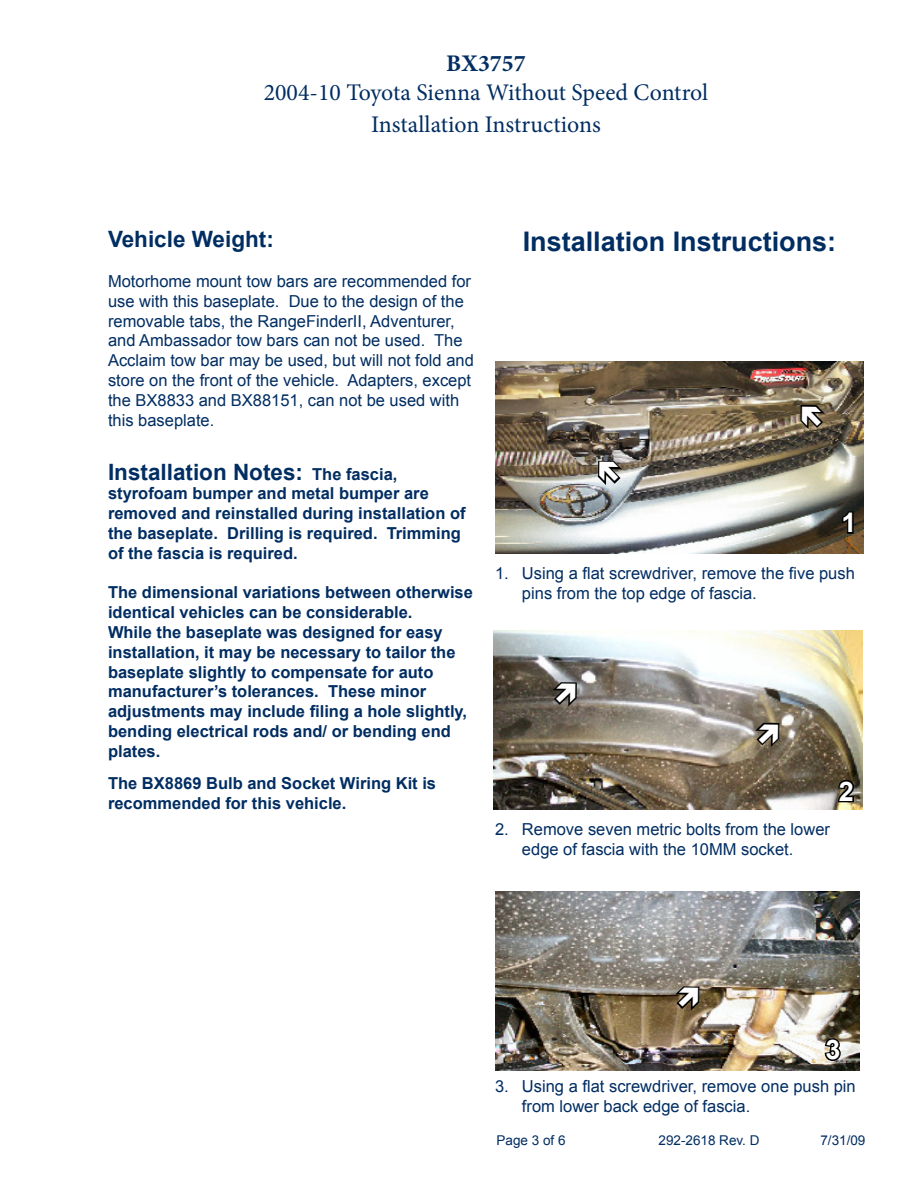
<style>
.page{position:relative;width:918px;height:1188px;background:#fff}
.page>*{position:absolute;margin:0;border:0;box-sizing:border-box;transform-origin:0 0}
.t1{font:700 27px "Arial";color:#002d62}
.t2{font:700 27px "Arial";color:#fff}
.t3{font:23.85px/31.8px "Minion Pro";color:#002d62;text-align:center}
.t4{font:700 23.85px "Minion Pro";color:#002d62}
.t5{font:700 22.5px "Arial";color:#002d62}
.t6{font:700 16.5px/19.8px "Arial";color:#002d62}
.t7{font:16.5px/19.8px "Arial";color:#002d62}
.t8{font:13.5px "Arial";color:#002d62}
.s1{font-size:16.5px}
</style>
<div class="page">
<img style="left:495px;top:891px;width:365px;height:179px">
<svg style="left:823px;top:1036px;width:20px;height:26px"></svg>
<img style="left:495px;top:362px;width:369px;height:192px">
<svg style="left:841px;top:510px;width:14px;height:25px"></svg>
<img style="left:494px;top:631px;width:368px;height:179px">
<svg style="left:836px;top:778px;width:20px;height:26px"></svg>
<svg style="left:671px;top:985px;width:31px;height:29px"></svg>
<svg style="left:596px;top:458px;width:30px;height:31px"></svg>
<svg style="left:799px;top:402px;width:29px;height:31px"></svg>
<svg style="left:549px;top:681px;width:30px;height:29px"></svg>
<svg style="left:751px;top:721px;width:31px;height:30px"></svg>
<h2 class="t4" style="left:446px;top:47px;width:81px">BX3757</h2>
<h2 class="t3" style="left:264px;top:77px;width:446px">2004-10 Toyota Sienna Without Speed Control<br>Installation Instructions</h2>
<h3 class="t5" style="left:108px;top:224px;width:167px">Vehicle Weight:</h3>
<p class="t7" style="left:108px;top:271px;width:367px">Motorhome mount tow bars are recommended for use with this baseplate. Due to the design of the removable tabs, the RangeFinderII, Adventurer, and Ambassador tow bars can not be used. The Acclaim tow bar may be used, but will not fold and store on the front of the vehicle. Adapters, except the BX8833 and BX88151, can not be used with this baseplate.</p>
<h3 class="t5" style="left:108px;top:457px;width:291px">Installation Notes: <span class="s1">The fascia,</span></h3>
<p class="t6" style="left:108px;top:484px;width:359px">styrofoam bumper and metal bumper are removed and reinstalled during installation of the baseplate. Drilling is required. Trimming of the fascia is required.</p>
<p class="t6" style="left:108px;top:583px;width:366px">The dimensional variations between otherwise identical vehicles can be considerable.<br>While the baseplate was designed for easy installation, it may be necessary to tailor the baseplate slightly to compensate for auto manufacturer’s tolerances. These minor adjustments may include filing a hole slightly, bending electrical rods and/ or bending end plates.</p>
<p class="t6" style="left:108px;top:774px;width:330px">The BX8869 Bulb and Socket Wiring Kit is recommended for this vehicle.</p>
<h1 class="t1" style="left:523px;top:223px;width:315px">Installation Instructions:</h1>
<h1 class="t2" style="left:842px;top:505px;width:17px">1</h1>
<p class="t7" style="left:522px;top:563px;width:334px;text-indent:-27px">1. Using a flat screwdriver, remove the five push pins from the top edge of fascia.</p>
<p class="t7" style="left:495px;top:819px;width:337px;text-align:center">2. Remove seven metric bolts from the lower edge of fascia with the 10MM socket.</p>
<h1 class="t2" style="left:839px;top:773px;width:17px">2</h1>
<h1 class="t2" style="left:825px;top:1032px;width:17px">3</h1>
<p class="t7" style="left:522px;top:1076px;width:335px;text-indent:-27px">3. Using a flat screwdriver, remove one push pin from lower back edge of fascia.</p>
<p class="t8" style="left:496px;top:1132px;width:71px">Page 3 of 6</p>
<p class="t8" style="left:658px;top:1132px;width:103px">292-2618 Rev. D</p>
<p class="t8" style="left:820px;top:1132px;width:47px">7/31/09</p>
</div>
